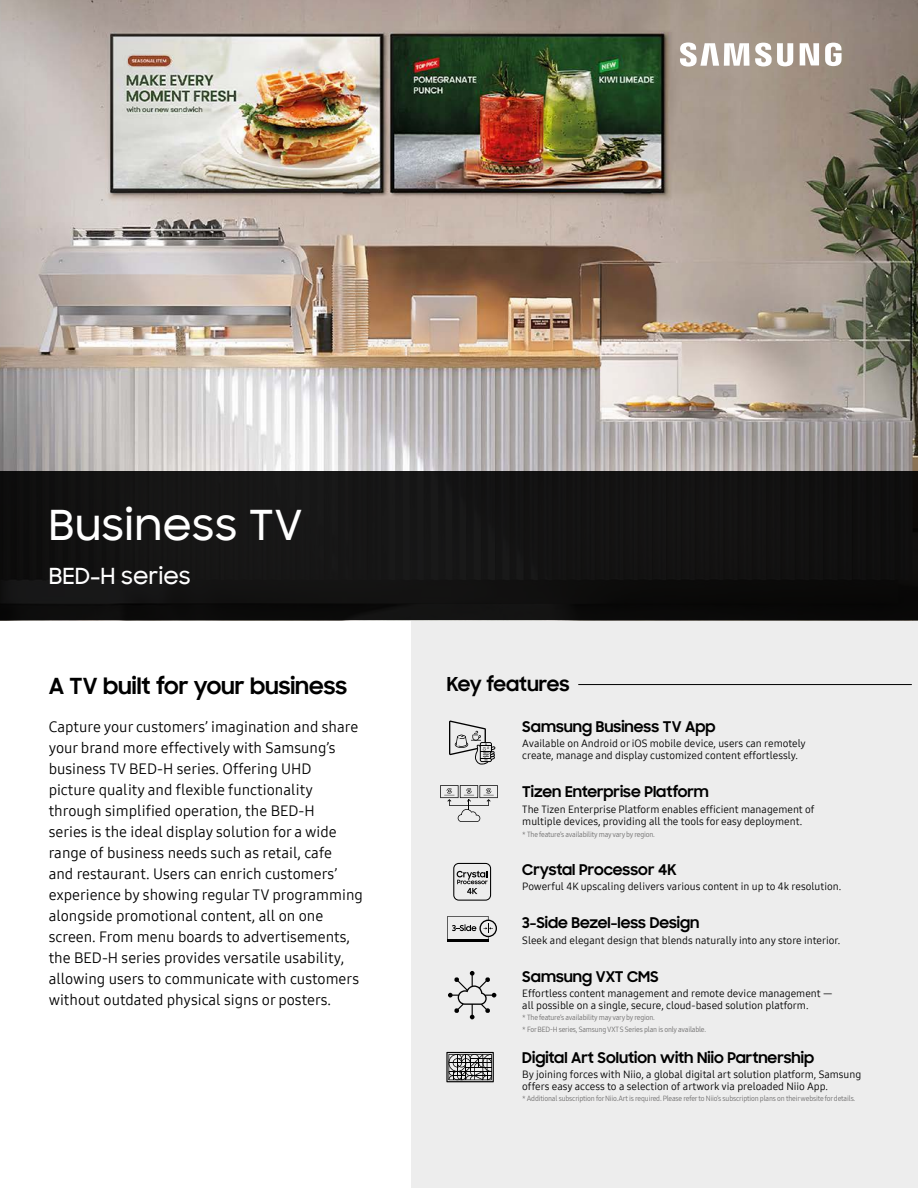
<style>
.page{position:relative;width:918px;height:1188px;background:#fff}
.page>*{position:absolute;margin:0;border:0;box-sizing:border-box;transform-origin:0 0}
.t1{font:500 42px "Samsung Sharp Sans";letter-spacing:.01em;color:#fff}
.t2{font:700 22.5px "Samsung Sharp Sans";color:#000}
.t3{font:500 22.5px "Samsung Sharp Sans";color:#fff}
.t4{font:700 19.5px "Samsung Sharp Sans";color:#000}
.t5{font:15px/21px "Samsung One 400";color:#000}
.t6{font:700 15px "Samsung Sharp Sans";color:#000}
.t7{font:10.5px/12px "Samsung One 400";color:#000}
.t8{font:7.5px/12px "Samsung One 400 C";letter-spacing:-.02em;color:#706f6f}
</style>
<div class="page">
<div style="left:411px;top:620px;width:507px;height:568px;background:#ededed"></div>
<img style="left:0;top:0;width:918px;height:472px">
<div style="left:0;top:472px;width:918px;height:148px;background:#131312"></div>
<hr style="left:578px;top:684px;width:334px;height:1px;background:#000">
<svg style="left:453px;top:863px;width:38px;height:38px"></svg>
<hr style="left:447px;top:940px;width:42px;height:2px;background:#000">
<svg style="left:447px;top:916px;width:50px;height:24px"></svg>
<svg style="left:448px;top:971px;width:48px;height:48px"></svg>
<svg style="left:440px;top:785px;width:58px;height:37px"></svg>
<svg style="left:446px;top:1052px;width:48px;height:30px"></svg>
<svg style="left:449px;top:720px;width:47px;height:45px"></svg>
<svg style="left:680px;top:43px;width:162px;height:24px"></svg>
<p class="t1" style="left:49px;top:494px;width:256px">Business TV</p>
<p class="t3" style="left:49px;top:559px;width:144px">BED-H series</p>
<p class="t2" style="left:49px;top:669px;width:300px">A TV built for your business</p>
<p class="t5" style="left:49px;top:716px;width:316px">Capture your customers’ imagination and share your brand more effectively with Samsung’s business TV BED-H series. Offering UHD<br>picture quality and flexible functionality through simplified operation, the BED-H<br>series is the ideal display solution for a wide range of business needs such as retail, cafe<br>and restaurant. Users can enrich customers’ experience by showing regular TV programming alongside promotional content, all on one screen. From menu boards to advertisements, the BED-H series provides versatile usability, allowing users to communicate with customers without outdated physical signs or posters.</p>
<p class="t4" style="left:447px;top:670px;width:124px">Key features</p>
<p class="t6" style="left:522px;top:715px;width:195px">Samsung Business TV App</p>
<p class="t7" style="left:522px;top:737px;width:285px">Available on Android or iOS mobile device, users can remotely create, manage and display customized content effortlessly.</p>
<p class="t6" style="left:522px;top:781px;width:188px">Tizen Enterprise Platform</p>
<p class="t7" style="left:522px;top:803px;width:294px">The Tizen Enterprise Platform enables efficient management of multiple devices, providing all the tools for easy deployment.</p>
<p class="t8" style="left:522px;top:828px;width:134px">* The feature’s availability may vary by region.</p>
<p class="t6" style="left:522px;top:858px;width:156px">Crystal Processor 4K</p>
<p class="t7" style="left:522px;top:880px;width:320px">Powerful 4K upscaling delivers various content in up to 4k resolution.</p>
<p class="t6" style="left:522px;top:912px;width:179px">3-Side Bezel-less Design</p>
<p class="t7" style="left:522px;top:934px;width:320px">Sleek and elegant design that blends naturally into any store interior.</p>
<p class="t6" style="left:522px;top:965px;width:138px">Samsung VXT CMS</p>
<p class="t7" style="left:522px;top:987px;width:312px">Effortless content management and remote device management — all possible on a single, secure, cloud-based solution platform.</p>
<p class="t8" style="left:522px;top:1011px;width:185px">* The feature’s availability may vary by region.<br>* For BED-H series, Samsung VXT S Series plan is only available.</p>
<p class="t6" style="left:522px;top:1047px;width:293px">Digital Art Solution with Niio Partnership</p>
<p class="t7" style="left:522px;top:1068px;width:341px">By joining forces with Niio, a global digital art solution platform, Samsung offers easy access to a selection of artwork via preloaded Niio App.</p>
<p class="t8" style="left:522px;top:1092px;width:335px">* Additional subscription for Niio.Art is required. Please refer to Niio’s subscription plans on their website for details.</p>
</div>
